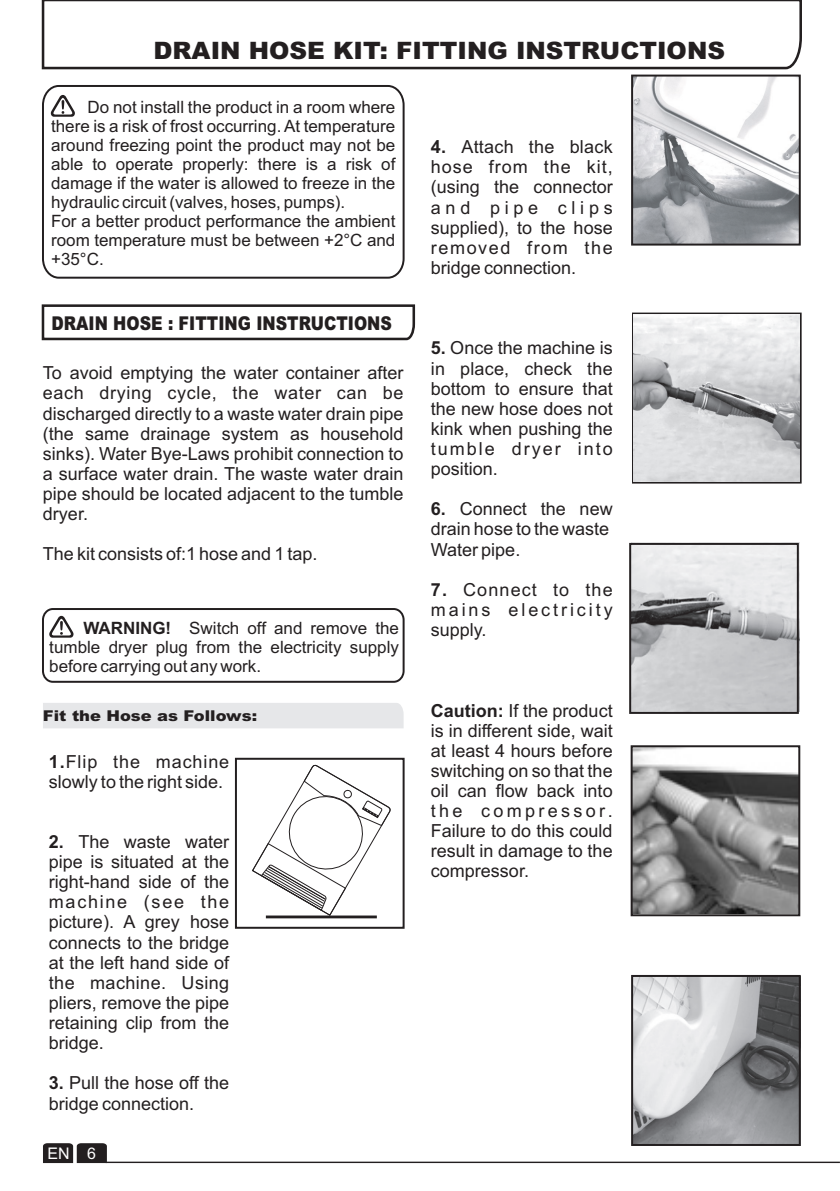
<style>
.page{position:relative;width:840px;height:1191px;background:#fff}
.page>*{position:absolute;margin:0;border:0;box-sizing:border-box;transform-origin:0 0}
.t1{font:900 24px "Arial";color:#231f20}
.t2{font:900 19px "Arial";color:#231f20;scale:.84 1}
.t3{font:18px/20.2px "Arial";color:#231f20;text-align:justify}
.t4{font:17px/19px "Arial";color:#231f20;text-align:justify}
.t5{font:16px "Arial";color:#fff}
.t6{font:900 15px "Arial";color:#231f20;scale:1.09 1}
.s1{font-weight:700}
</style>
<div class="page">
<hr style="left:105px;top:1161px;width:734px;height:2px;background:#231f20">
<svg style="left:43px;top:1143px;width:64px;height:20px"></svg>
<svg style="left:41px;top:304px;width:375px;height:37px"></svg>
<svg style="left:49px;top:616px;width:24px;height:21px"></svg>
<div style="left:42px;top:608px;width:362px;height:75px;border:2px solid #231f20;border-radius:10px"></div>
<div style="left:43px;top:703px;width:360px;height:25px;background:#e6e7e9"></div>
<img style="left:633px;top:748px;width:163px;height:165px">
<div style="left:630px;top:745px;width:169px;height:171px;border:2px solid #231f20"></div>
<img style="left:633px;top:978px;width:164px;height:165px">
<div style="left:630px;top:975px;width:170px;height:171px;border:2px solid #231f20"></div>
<img style="left:631px;top:546px;width:164px;height:165px">
<div style="left:628px;top:543px;width:170px;height:171px;border:2px solid #231f20"></div>
<img style="left:633px;top:78px;width:164px;height:164px">
<div style="left:630px;top:75px;width:170px;height:170px;border:2px solid #231f20"></div>
<svg style="left:252px;top:764px;width:139px;height:151px"></svg>
<hr style="left:266px;top:915px;width:110px;height:3px;background:#231f20">
<div style="left:235px;top:758px;width:169px;height:170px;border:2px solid #231f20"></div>
<div style="left:631px;top:312px;width:170px;height:171px;border:2px solid #231f20"></div>
<img style="left:633px;top:314px;width:166px;height:167px">
<svg style="left:42px;top:85px;width:363px;height:194px"></svg>
<svg style="left:41px;top:0;width:761px;height:70px"></svg>
<h1 class="t1" style="left:153px;top:42px;width:572px">DRAIN HOSE KIT: FITTING INSTRUCTIONS</h1>
<p class="t4" style="left:51px;top:99px;width:345px;text-align:left;text-indent:36px">Do not install the product in a room where there is a risk of frost occurring. At temperature around freezing point the product may not be able to operate properly: there is a risk of damage if the water is allowed to freeze in the hydraulic circuit (valves, hoses, pumps).<br>For a better product performance the ambient room temperature must be between +2°C and +35°C.</p>
<p class="t2" style="left:51px;top:317px;width:406px">DRAIN HOSE : FITTING INSTRUCTIONS</p>
<p class="t3" style="left:43px;top:364px;width:362px">To avoid emptying the water container after each drying cycle, the water can be discharged directly to a waste water drain pipe (the same drainage system as household sinks). Water Bye-Laws prohibit connection to a surface water drain. The waste water drain pipe should be located adjacent to the tumble dryer.</p>
<p class="t3" style="left:43px;top:545px;width:276px">The kit consists of:1 hose and 1 tap.</p>
<p class="t4" style="left:49px;top:620px;width:351px;text-indent:34px"><span class="s1">WARNING!</span> Switch off and remove the tumble dryer plug from the electricity supply before carrying out any work.</p>
<p class="t6" style="left:43px;top:710px;width:198px">Fit the Hose as Follows:</p>
<p class="t3" style="left:49px;top:753px;width:182px"><span class="s1">1.</span>Flip the machine slowly to the right side.</p>
<p class="t3" style="left:49px;top:833px;width:182px"><span class="s1">2.</span> The waste water pipe is situated at the right-hand side of the machine (see the picture). A grey hose connects to the bridge at the left hand side of the machine. Using pliers, remove the pipe retaining clip from the bridge.</p>
<p class="t3" style="left:49px;top:1074px;width:182px"><span class="s1">3.</span> Pull the hose off the bridge connection.</p>
<p class="t5" style="left:48px;top:1146px;width:50px">EN 6</p>
<p class="t3" style="left:430px;top:138px;width:183px"><span class="s1">4.</span> Attach the black hose from the kit, (using the connector and pipe clips supplied), to the hose removed from the bridge connection.</p>
<p class="t3" style="left:430px;top:340px;width:183px"><span class="s1">5.</span> Once the machine is in place, check the bottom to ensure that the new hose does not kink when pushing the tumble dryer into position.</p>
<p class="t3" style="left:430px;top:500px;width:183px;text-align:left"><span class="s1">6.</span> Connect the new drain hose to the waste<br>Water pipe.</p>
<p class="t3" style="left:430px;top:581px;width:183px"><span class="s1">7.</span> Connect to the mains electricity supply.</p>
<p class="t3" style="left:430px;top:701px;width:183px"><span class="s1">Caution:</span> If the product is in different side, wait at least 4 hours before switching on so that the oil can flow back into the compressor.<br>Failure to do this could result in damage to the compressor.</p>
</div>
